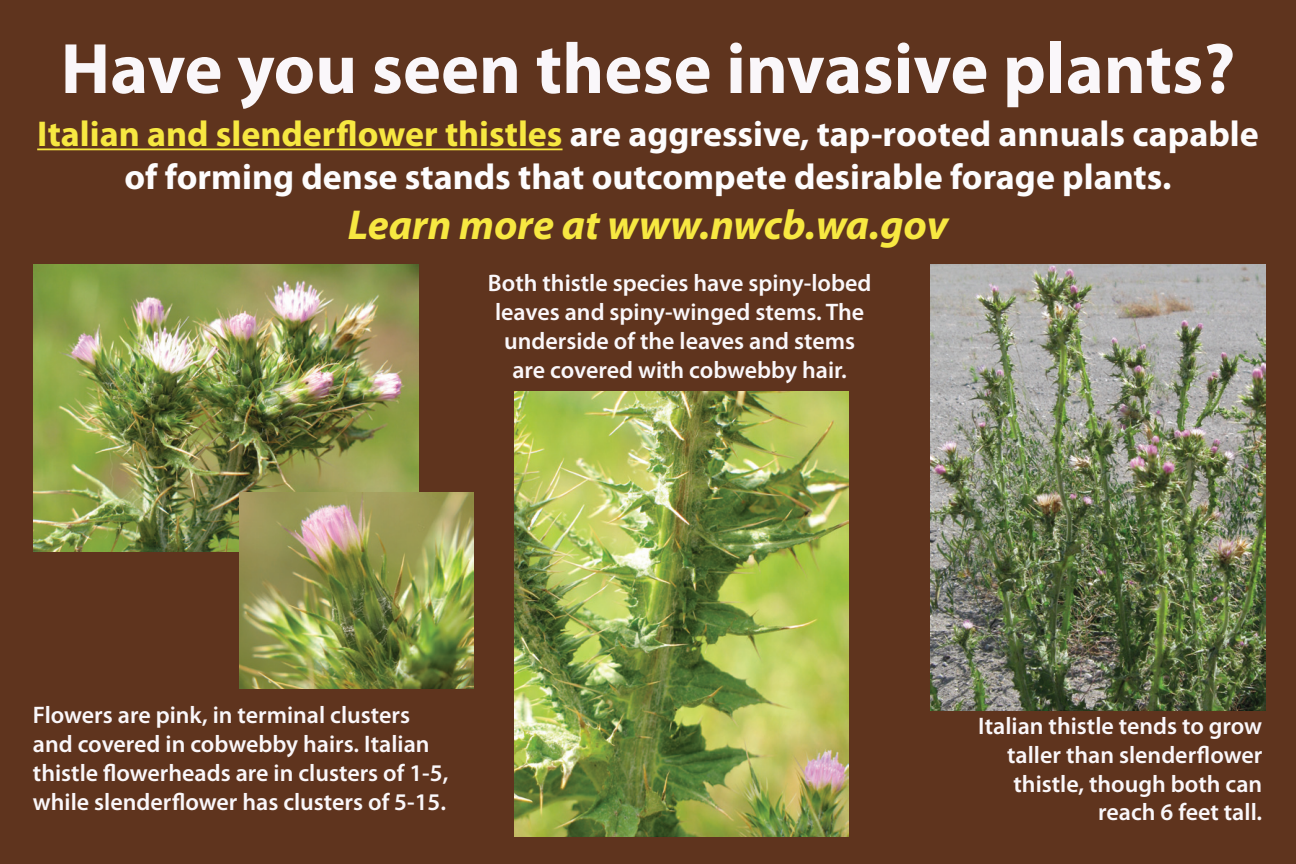
<style>
.page{position:relative;width:1296px;height:864px;background:#5f341e}
.page>*{position:absolute;margin:0;border:0;box-sizing:border-box;transform-origin:0 0}
.t1{font:700 72px "Myriad Pro";color:#faf7fa}
.t2{font:italic 700 42px "Myriad Pro";color:#f7e841}
.t3{font:700 36px/43.2px "Myriad Pro";color:#fdfcfd;text-align:center}
.t4{font:600 24px/28.8px "Myriad Pro";color:#faf7fa}
.s1{color:#f7e841}
</style>
<div class="page">
<hr style="left:37px;top:148px;width:526px;height:2px;background:#f7e841">
<img style="left:931px;top:265px;width:335px;height:446px">
<img style="left:514px;top:392px;width:334px;height:445px">
<img style="left:33px;top:265px;width:386px;height:287px">
<img style="left:239px;top:492px;width:235px;height:197px">
<h1 class="t1" style="left:61px;top:22px;width:1176px">Have you seen these invasive plants?</h1>
<h3 class="t3" style="left:37px;top:111px;width:1223px"><span class="s1">Italian and slenderflower thistles</span> are aggressive, tap-rooted annuals capable of forming dense stands that outcompete desirable forage plants.</h3>
<h2 class="t2" style="left:348px;top:198px;width:602px">Learn more at www.nwcb.wa.gov</h2>
<p class="t4" style="left:488px;top:268px;width:385px;text-align:center">Both thistle species have spiny-lobed leaves and spiny-winged stems. The underside of the leaves and stems are covered with cobwebby hair.</p>
<p class="t4" style="left:33px;top:700px;width:417px">Flowers are pink, in terminal clusters and covered in cobwebby hairs. Italian thistle flowerheads are in clusters of 1-5, while slenderflower has clusters of 5-15.</p>
<p class="t4" style="left:978px;top:711px;width:286px;text-align:right">Italian thistle tends to grow taller than slenderflower thistle, though both can reach 6 feet tall.</p>
</div>
